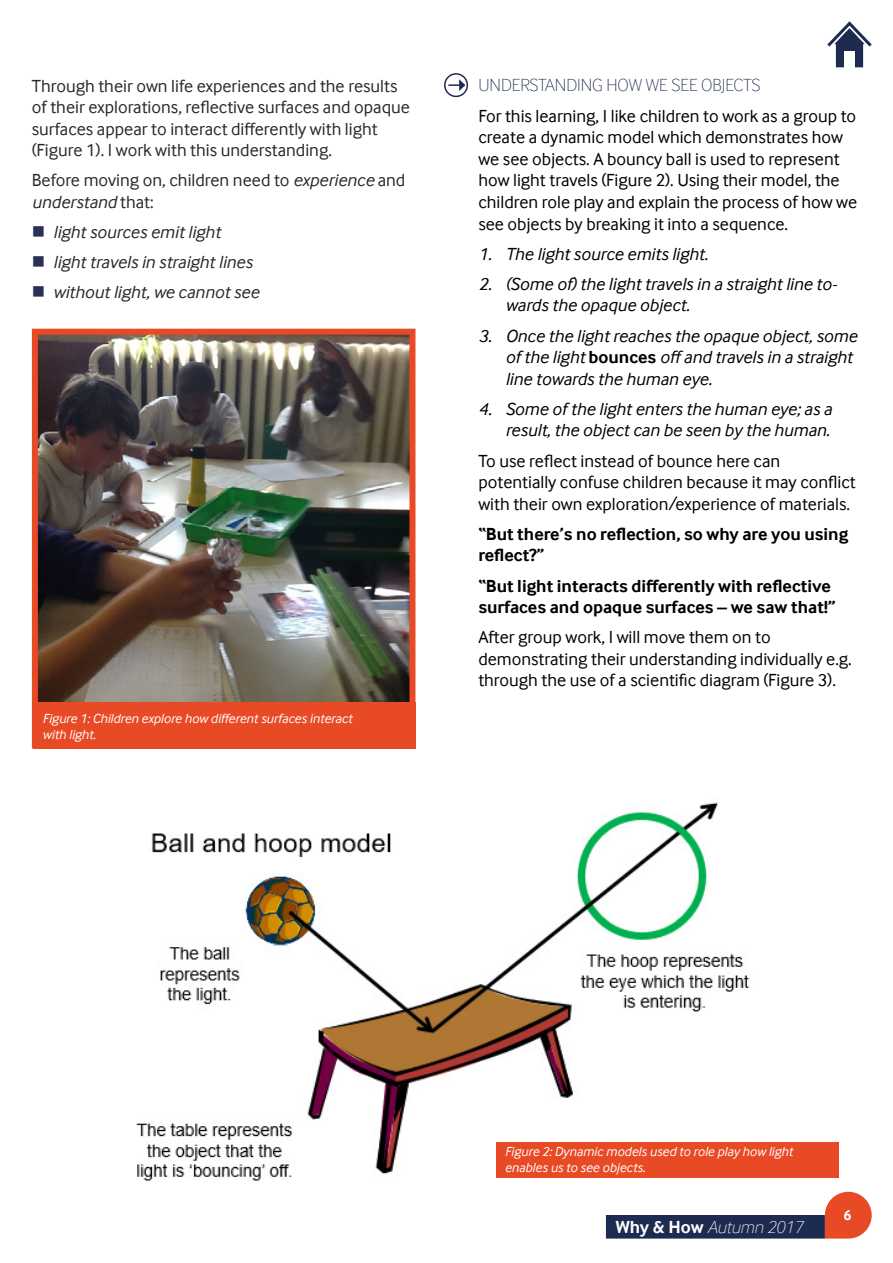
<style>
.page{position:relative;width:893px;height:1263px;background:#fff}
.page>*{position:absolute;margin:0;border:0;box-sizing:border-box;transform-origin:0 0}
.t1{font:18px/21.6px "Inter Face";color:#000}
.t2{font:italic 18px/21.6px "Inter Face";color:#000}
.t3{font:18px/21.6px "Inter Face";color:#282827}
.t4{font:700 18px/21.6px "Inter Face";color:#000}
.t5{font:italic 18px/30.2px "Inter Face";color:#282827}
.t6{font:100 18px "Inter Face";color:#1e2b51}
.t7{font:italic 100 18px "Inter Face";color:#fff}
.t8{font:700 15px "Inter Face";color:#fff}
.t9{font:italic 13.5px/16.2px "Inter Face";color:#fff}
.s1{font-style:italic}
.s2{font-weight:700;font-style:normal}
</style>
<div class="page">
<svg style="left:827px;top:21px;width:45px;height:29px"></svg>
<div style="left:836px;top:44px;width:27px;height:23px;background:#1e2b51"></div>
<div style="left:844px;top:52px;width:11px;height:20px;background:#fff"></div>
<svg style="left:448px;top:79px;width:17px;height:12px"></svg>
<div style="left:444px;top:73px;width:24px;height:24px;border:2px solid #1e2b51;border-radius:50%"></div>
<img style="left:136px;top:802px;width:614px;height:379px">
<div style="left:607px;top:1216px;width:217px;height:22px;background:#1e2b51"></div>
<div style="left:606px;top:1215px;width:219px;height:23px;border:2px solid #1e2b51"></div>
<svg style="left:825px;top:1192px;width:47px;height:46px;background:#ec6648"></svg>
<img style="left:39px;top:336px;width:369px;height:366px">
<div style="left:32px;top:329px;width:383px;height:419px;border:6px solid #e94a26"></div>
<div style="left:33px;top:702px;width:382px;height:46px;background:#e94a26"></div>
<div style="left:497px;top:1142px;width:342px;height:36px;background:#e94a26"></div>
<p class="t3" style="left:32px;top:75px;width:380px">Through their own life experiences and the results of their explorations, reflective surfaces and opaque surfaces appear to interact differently with light (Figure 1). I work with this understanding.</p>
<p class="t3" style="left:32px;top:170px;width:375px">Before moving on, children need to <span class="s1">experience</span> and <span class="s1">understand</span> that:</p>
<p class="t5" style="left:53px;top:217px;width:208px">light sources emit light<br>light travels in straight lines without light, we cannot see</p>
<p class="t9" style="left:43px;top:710px;width:311px">Figure 1: Children explore how different surfaces interact with light.</p>
<p class="t6" style="left:478px;top:75px;width:284px">UNDERSTANDING HOW WE SEE OBJECTS</p>
<p class="t1" style="left:478px;top:105px;width:380px">For this learning, I like children to work as a group to create a dynamic model which demonstrates how we see objects. A bouncy ball is used to represent how light travels (Figure 2). Using their model, the children role play and explain the process of how we see objects by breaking it into a sequence.</p>
<p class="t2" style="left:478px;top:243px;width:231px">1. The light source emits light.</p>
<p class="t2" style="left:505px;top:273px;width:334px;text-indent:-27px">2. (Some of) the light travels in a straight line to&shy;wards the opaque object.</p>
<p class="t2" style="left:505px;top:325px;width:353px;text-indent:-27px">3. Once the light reaches the opaque object, some of the light <span class="s2">bounces</span> off and travels in a straight line towards the human eye.</p>
<p class="t2" style="left:478px;top:398px;width:355px;text-align:right">4. Some of the light enters the human eye; as a result, the object can be seen by the human.</p>
<p class="t1" style="left:478px;top:450px;width:379px">To use reflect instead of bounce here can potentially confuse children because it may conflict with their own exploration/experience of materials.</p>
<p class="t4" style="left:478px;top:523px;width:371px">“But there’s no reflection, so why are you using reflect?”</p>
<p class="t4" style="left:478px;top:575px;width:359px">“But light interacts differently with reflective surfaces and opaque surfaces – we saw that!”</p>
<p class="t1" style="left:478px;top:626px;width:375px">After group work, I will move them on to demonstrating their understanding individually e.g. through the use of a scientific diagram (Figure 3).</p>
<p class="t9" style="left:505px;top:1143px;width:290px">Figure 2: Dynamic models used to role play how light enables us to see objects.</p>
<p class="t7" style="left:616px;top:1217px;width:188px"><span class="s2">Why &amp; How</span> Autumn 2017</p>
<p class="t8" style="left:844px;top:1206px;width:10px">6</p>
</div>
